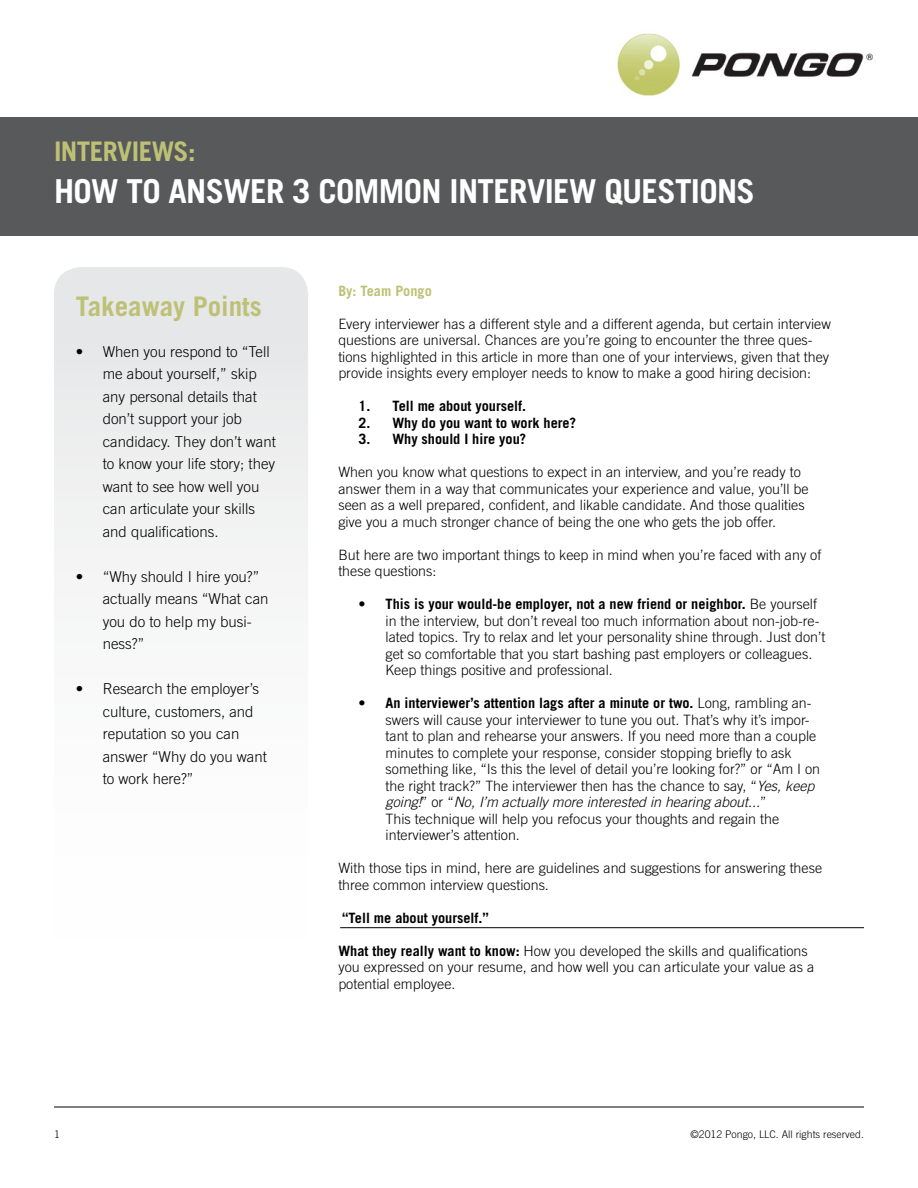
<style>
.page{position:relative;width:918px;height:1188px;background:#fff}
.page>*{position:absolute;margin:0;border:0;box-sizing:border-box;transform-origin:0 0}
.t1{font:700 33px "Trade Gothic";letter-spacing:-.02em;color:#fff}
.t2{font:700 27px "Trade Gothic";letter-spacing:-.01em;color:#bec175}
.t3{font:300 15px/22.5px "Trade Gothic";color:#000}
.t4{font:300 14.25px/16.5px "Trade Gothic";color:#000}
.t5{font:700 14.25px "Trade Gothic";color:#000}
.t6{font:700 14.25px "Trade Gothic";color:#bec175}
.t7{font:300 10.5px "Trade Gothic";color:#000}
.s1{font-weight:700}
.s2{font-style:italic}
</style>
<div class="page">
<hr style="left:54px;top:1107px;width:810px;height:1px;background:#000">
<div style="left:54px;top:267px;width:254px;height:305px;background:#ececed"></div>
<div style="left:0;top:117px;width:918px;height:119px;background:#58595b"></div>
<hr style="left:340px;top:927px;width:524px;height:1px;background:#000">
<img style="left:617px;top:33px;width:256px;height:63px">
<h2 class="t2" style="left:54px;top:135px;width:143px">INTERVIEWS:</h2>
<h1 class="t1" style="left:54px;top:171px;width:153px">How to Answer</h1>
<h1 class="t1" style="left:292px;top:171px;width:184px">3 Common Interview</h1>
<h1 class="t1" style="left:604px;top:171px;width:52px">Questi</h1>
<h1 class="t1" style="left:699px;top:171px;width:36px">ons</h1>
<h2 class="t2" style="left:76px;top:290px;width:188px">Takeaway Points</h2>
<p class="t3" style="left:103px;top:340px;width:175px;text-indent:-27px">• When you respond to “Tell me about yourself,” skip any personal details that don’t support your job candidacy. They don’t want to know your life story; they want to see how well you can articulate your skills and qualifications.</p>
<p class="t3" style="left:103px;top:565px;width:167px;text-indent:-27px">• “Why should I hire you?” actually means “What can you do to help my busi&shy;ness?”</p>
<p class="t3" style="left:103px;top:677px;width:166px;text-indent:-27px">• Research the employer’s culture, customers, and reputation so you can answer “Why do you want to work here?”</p>
<p class="t6" style="left:338px;top:282px;width:95px">By: Team Pongo</p>
<p class="t4" style="left:338px;top:315px;width:494px">Every interviewer has a different style and a different agenda, but certain interview questions are universal. Chances are you’re going to encounter the three ques&shy;tions highlighted in this article in more than one of your interviews, given that they provide insights every employer needs to know to make a good hiring decision:</p>
<p class="t5" style="left:359px;top:397px;width:169px">1. Tell me about yourself.</p>
<p class="t5" style="left:359px;top:414px;width:219px">2. Why do you want to work here?</p>
<p class="t5" style="left:359px;top:430px;width:169px">3. Why should I hire you?</p>
<p class="t4" style="left:338px;top:464px;width:472px">When you know what questions to expect in an interview, and you’re ready to answer them in a way that communicates your experience and value, you’ll be seen as a well prepared, confident, and likable candidate. And those qualities give you a much stronger chance of being the one who gets the job offer.</p>
<p class="t4" style="left:338px;top:546px;width:485px">But here are two important things to keep in mind when you’re faced with any of these questions:</p>
<p class="t4" style="left:386px;top:596px;width:441px;text-indent:-27px"><span class="s1">• This is your would-be employer, not a new friend or neighbor.</span> Be yourself in the interview, but don’t reveal too much information about non-job-re&shy;lated topics. Try to relax and let your personality shine through. Just don’t get so comfortable that you start bashing past employers or colleagues.<br>Keep things positive and professional.</p>
<p class="t4" style="left:386px;top:695px;width:436px;text-indent:-27px"><span class="s1">• An interviewer’s attention lags after a minute or two.</span> Long, rambling an&shy;swers will cause your interviewer to tune you out. That’s why it’s impor&shy;tant to plan and rehearse your answers. If you need more than a couple minutes to complete your response, consider stopping briefly to ask something like, “Is this the level of detail you’re looking for?” or “Am I on the right track?” The interviewer then has the chance to say, “<span class="s2">Yes, keep going!</span>” or “<span class="s2">No, I’m actually more interested in hearing about...</span>”<br>This technique will help you refocus your thoughts and regain the interviewer’s attention.</p>
<p class="t4" style="left:338px;top:860px;width:485px">With those tips in mind, here are guidelines and suggestions for answering these three common interview questions.</p>
<p class="t5" style="left:342px;top:909px;width:148px">“Tell me about yourself.”</p>
<p class="t4" style="left:338px;top:942px;width:477px"><span class="s1">What they really want to know:</span> How you developed the skills and qualifications you expressed on your resume, and how well you can articulate your value as a potential employee.</p>
<p class="t7" style="left:54px;top:1128px;width:7px">1</p>
<p class="t7" style="left:690px;top:1128px;width:175px">©2012 Pongo, LLC. All rights reserved.</p>
</div>
